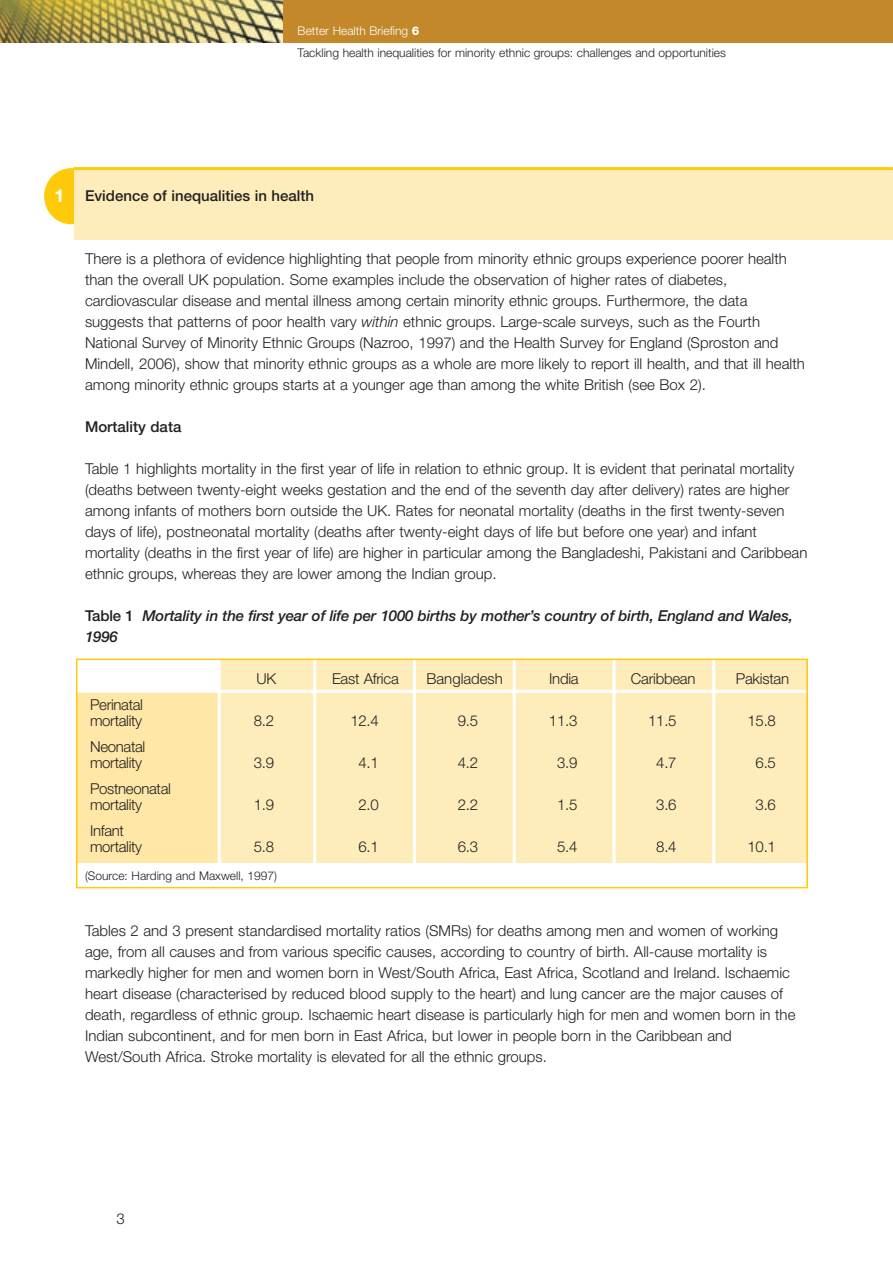
<style>
.page{position:relative;width:893px;height:1263px;background:#fff}
.page>*{position:absolute;margin:0;border:0;box-sizing:border-box;transform-origin:0 0}
.t1{font:300 15px/21px "Helvetica Neue";color:#231f20}
.t2{font:italic 500 15px/21px "Helvetica Neue";letter-spacing:-.01em;color:#231f20}
.t3{font:300 15px/16.5px "Helvetica Neue";letter-spacing:-.02em;color:#231f20}
.t4{font:500 15px "Helvetica Neue";color:#231f20}
.t5{font:300 12px/22.5px "Helvetica Neue";color:#231f20}
.s1{color:#fff}
.s2{font-weight:800;color:#fff}
.s3{font-weight:700;font-size:18px;color:#fff}
.s4{font-style:italic}
.s5{font-style:normal}
</style>
<div class="page">
<div style="left:44px;top:168px;width:54px;height:56px;background:#feca0a;border-radius:50%"></div>
<div style="left:74px;top:169px;width:818px;height:70px;background:#feedbb"></div>
<hr style="left:74px;top:167px;width:819px;height:3px;background:#feca0a">
<img style="left:0;top:0;width:284px;height:43px">
<div style="left:284px;top:0;width:609px;height:43px;background:#c2882a"></div>
<div style="left:90px;top:660px;width:718px;height:203px;background:#feedbb"></div>
<div style="left:76px;top:660px;width:142px;height:203px;background:#ffe7a7"></div>
<hr style="left:313px;top:659px;width:3px;height:204px;background:#fff">
<hr style="left:218px;top:660px;width:3px;height:203px;background:#fff">
<hr style="left:76px;top:690px;width:732px;height:3px;background:#fff">
<hr style="left:413px;top:659px;width:3px;height:204px;background:#fff">
<hr style="left:513px;top:659px;width:3px;height:204px;background:#fff">
<hr style="left:612px;top:659px;width:3px;height:204px;background:#fff">
<hr style="left:712px;top:659px;width:3px;height:204px;background:#fff">
<div style="left:76px;top:659px;width:144px;height:32px;background:#fff"></div>
<div style="left:76px;top:659px;width:732px;height:229px;border:2px solid #feca0a"></div>
<p class="t5" style="left:298px;top:20px;width:430px"><span class="s1">Better Health Briefing</span> <span class="s2">6<br></span>Tackling health inequalities for minority ethnic groups: challenges and opportunities</p>
<p class="t4" style="left:54px;top:190px;width:261px"><span class="s3">1</span> Evidence of inequalities in health</p>
<p class="t1" style="left:85px;top:250px;width:721px">There is a plethora of evidence highlighting that people from minority ethnic groups experience poorer health than the overall UK population. Some examples include the observation of higher rates of diabetes, cardiovascular disease and mental illness among certain minority ethnic groups. Furthermore, the data suggests that patterns of poor health vary <span class="s4">within</span> ethnic groups. Large-scale surveys, such as the Fourth National Survey of Minority Ethnic Groups (Nazroo, 1997) and the Health Survey for England (Sproston and Mindell, 2006), show that minority ethnic groups as a whole are more likely to report ill health, and that ill health among minority ethnic groups starts at a younger age than among the white British (see Box 2).</p>
<p class="t4" style="left:85px;top:421px;width:98px">Mortality data</p>
<p class="t1" style="left:85px;top:460px;width:724px">Table 1 highlights mortality in the first year of life in relation to ethnic group. It is evident that perinatal mortality (deaths between twenty-eight weeks gestation and the end of the seventh day after delivery) rates are higher among infants of mothers born outside the UK. Rates for neonatal mortality (deaths in the first twenty-seven days of life), postneonatal mortality (deaths after twenty-eight days of life but before one year) and infant mortality (deaths in the first year of life) are higher in particular among the Bangladeshi, Pakistani and Caribbean ethnic groups, whereas they are lower among the Indian group.</p>
<p class="t2" style="left:85px;top:607px;width:709px"><span class="s5">Table 1</span> Mortality in the first year of life per 1000 births by mother’s country of birth, England and Wales,<br>1996</p>
<p class="t1" style="left:256px;top:670px;width:21px">UK</p>
<p class="t1" style="left:254px;top:712px;width:22px">8.2</p>
<p class="t1" style="left:254px;top:754px;width:22px">3.9</p>
<p class="t1" style="left:254px;top:796px;width:22px">1.9</p>
<p class="t1" style="left:254px;top:838px;width:22px">5.8</p>
<p class="t1" style="left:631px;top:670px;width:66px">Caribbean</p>
<p class="t1" style="left:648px;top:712px;width:30px">11.5</p>
<p class="t1" style="left:656px;top:754px;width:22px">4.7</p>
<p class="t1" style="left:656px;top:796px;width:22px">3.6</p>
<p class="t1" style="left:656px;top:838px;width:22px">8.4</p>
<p class="t1" style="left:332px;top:670px;width:68px">East Africa</p>
<p class="t1" style="left:350px;top:712px;width:30px">12.4</p>
<p class="t1" style="left:358px;top:754px;width:22px">4.1</p>
<p class="t1" style="left:358px;top:796px;width:22px">2.0</p>
<p class="t1" style="left:358px;top:838px;width:22px">6.1</p>
<p class="t1" style="left:426px;top:670px;width:78px">Bangladesh</p>
<p class="t1" style="left:458px;top:712px;width:22px">9.5</p>
<p class="t1" style="left:458px;top:754px;width:22px">4.2</p>
<p class="t1" style="left:458px;top:796px;width:22px">2.2</p>
<p class="t1" style="left:458px;top:838px;width:22px">6.3</p>
<p class="t1" style="left:549px;top:670px;width:31px">India</p>
<p class="t1" style="left:549px;top:712px;width:30px">11.3</p>
<p class="t1" style="left:557px;top:754px;width:22px">3.9</p>
<p class="t1" style="left:557px;top:796px;width:22px">1.5</p>
<p class="t1" style="left:557px;top:838px;width:22px">5.4</p>
<p class="t1" style="left:736px;top:670px;width:55px">Pakistan</p>
<p class="t1" style="left:747px;top:712px;width:30px">15.8</p>
<p class="t1" style="left:756px;top:754px;width:22px">6.5</p>
<p class="t1" style="left:756px;top:796px;width:22px">3.6</p>
<p class="t1" style="left:747px;top:838px;width:30px">10.1</p>
<p class="t3" style="left:90px;top:698px;width:54px">Perinatal mortality</p>
<p class="t3" style="left:90px;top:740px;width:57px">Neonatal mortality</p>
<p class="t3" style="left:90px;top:782px;width:82px">Postneonatal mortality</p>
<p class="t3" style="left:90px;top:824px;width:54px">Infant mortality</p>
<p class="t5" style="left:85px;top:865px;width:194px">(Source: Harding and Maxwell, 1997)</p>
<p class="t1" style="left:85px;top:922px;width:712px">Tables 2 and 3 present standardised mortality ratios (SMRs) for deaths among men and women of working age, from all causes and from various specific causes, according to country of birth. All-cause mortality is markedly higher for men and women born in West/South Africa, East Africa, Scotland and Ireland. Ischaemic heart disease (characterised by reduced blood supply to the heart) and lung cancer are the major causes of death, regardless of ethnic group. Ischaemic heart disease is particularly high for men and women born in the Indian subcontinent, and for men born in East Africa, but lower in people born in the Caribbean and West/South Africa. Stroke mortality is elevated for all the ethnic groups.</p>
<p class="t1" style="left:117px;top:1209px;width:10px">3</p>
</div>
